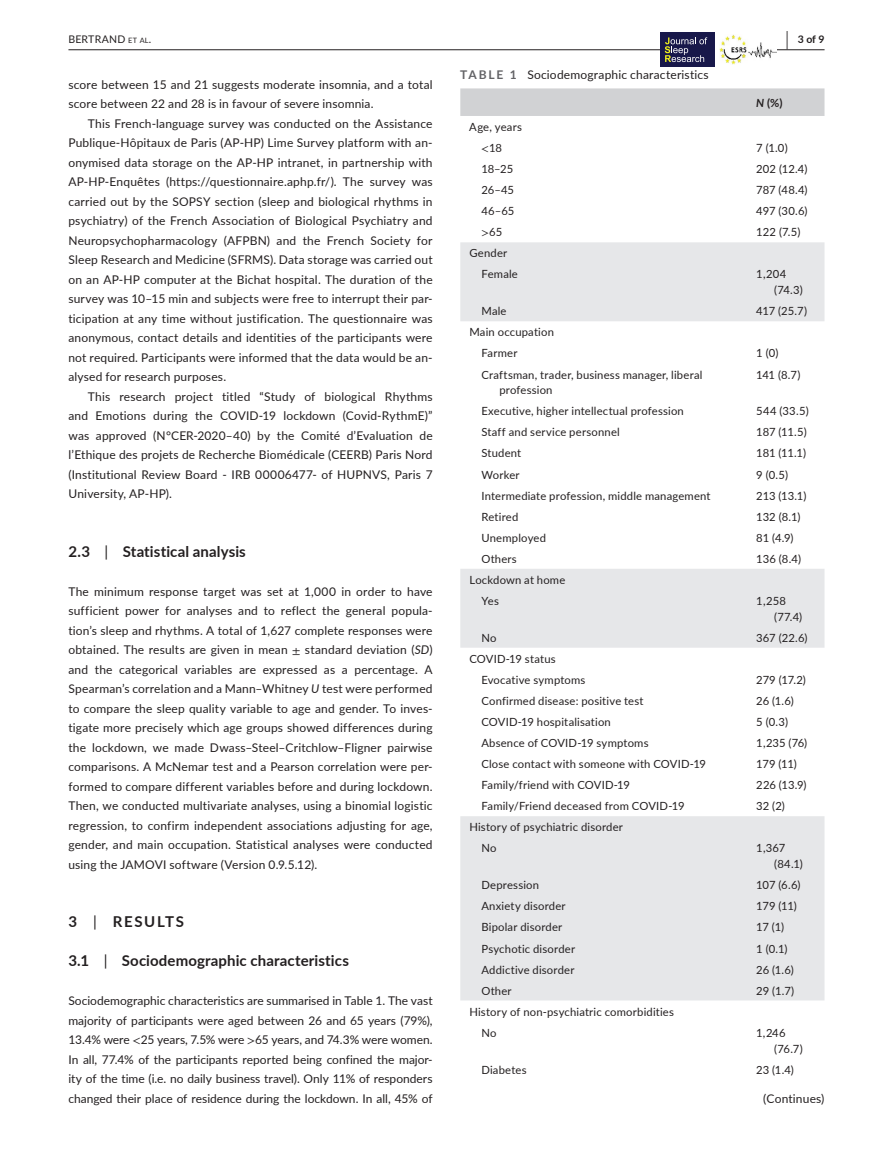
<style>
.page{position:relative;width:893px;height:1174px;background:#fff}
.page>*{position:absolute;margin:0;border:0;box-sizing:border-box;transform-origin:0 0}
.t1{font:700 15px "Lato";letter-spacing:.01em;color:#231f20}
.t2{font:700 15px "Lato";letter-spacing:.105em;color:#231f20}
.t3{font:12px/19.5px "Lato";letter-spacing:.015em;color:#231f20;text-align:justify}
.t4{font:11.25px/21px "Lato";letter-spacing:.015em;color:#231f20}
.t5{font:700 11.25px "Lato";color:#231f20}
.t6{font:10.5px "Lato";letter-spacing:.02em;color:#231f20}
.t7{font:700 10.5px "Lato";color:#231f20}
.s1{font-size:7.35px}
.s2{font-size:19.5px}
.s3{font-weight:700;color:#636366}
.s4{font-style:italic}
.s5{font-family:"STIX"}
.s6{font-weight:400}
</style>
<div class="page">
<hr style="left:68px;top:49px;width:756px;height:1px;background:#231f20">
<div style="left:660px;top:33px;width:116px;height:34px;background:#fff"></div>
<div style="left:660px;top:33px;width:55px;height:34px;background:#18184a"></div>
<svg style="left:665px;top:37px;width:42px;height:25px"></svg>
<img style="left:719px;top:35px;width:57px;height:30px">
<div style="left:460px;top:88px;width:364px;height:28px;background:#d1d2d4"></div>
<svg style="left:460px;top:242px;width:364px;height:758px"></svg>
<p class="t6" style="left:68px;top:31px;width:85px">BERTRAND <span class="s1">et al</span>.</p>
<p class="t7" style="left:786px;top:31px;width:40px"><span class="s2">|</span> 3 of 9</p>
<p class="t3" style="left:68px;top:74px;width:366px">score between 15 and 21 suggests moderate insomnia, and a total score between 22 and 28 is in favour of severe insomnia.</p>
<p class="t3" style="left:68px;top:113px;width:366px;text-indent:20px">This French-language survey was conducted on the Assistance Publique-Hôpitaux de Paris (AP-HP) Lime Survey platform with an&shy;onymised data storage on the AP-HP intranet, in partnership with AP-HP-Enquêtes (https://questionnaire.aphp.fr/). The survey was carried out by the SOPSY section (sleep and biological rhythms in psychiatry) of the French Association of Biological Psychiatry and Neuropsychopharmacology (AFPBN) and the French Society for Sleep Research and Medicine (SFRMS). Data storage was carried out on an AP-HP computer at the Bichat hospital. The duration of the survey was 10–15 min and subjects were free to interrupt their par&shy;ticipation at any time without justification. The questionnaire was anonymous, contact details and identities of the participants were not required. Participants were informed that the data would be an&shy;alysed for research purposes.</p>
<p class="t3" style="left:68px;top:386px;width:366px;text-indent:20px">This research project titled “Study of biological Rhythms and Emotions during the COVID-19 lockdown (Covid-RythmE)” was approved (N°CER-2020–40) by the Comité d’Evaluation de l’Ethique des projets de Recherche Biomédicale (CEERB) Paris Nord (Institutional Review Board - IRB 00006477- of HUPNVS, Paris 7<br>University, AP-HP).</p>
<p class="t3" style="left:460px;top:64px;width:250px"><span class="s3">TABLE 1</span> Sociodemographic characteristics</p>
<p class="t5" style="left:756px;top:94px;width:28px"><span class="s4">N</span> (%)</p>
<p class="t4" style="left:481px;top:116px;width:42px;text-indent:-12px">Age, years <span class="s5">&lt;</span>18</p>
<p class="t4" style="left:756px;top:137px;width:33px">7 (1.0)</p>
<p class="t4" style="left:481px;top:158px;width:34px">18–25</p>
<p class="t4" style="left:756px;top:158px;width:53px">202 (12.4)</p>
<p class="t4" style="left:481px;top:179px;width:34px">26–45</p>
<p class="t4" style="left:756px;top:179px;width:53px">787 (48.4)</p>
<p class="t4" style="left:481px;top:200px;width:35px">46–65</p>
<p class="t4" style="left:756px;top:200px;width:53px">497 (30.6)</p>
<p class="t4" style="left:481px;top:221px;width:22px"><span class="s5">&gt;</span>65</p>
<p class="t4" style="left:756px;top:221px;width:46px">122 (7.5)</p>
<p class="t4" style="left:481px;top:242px;width:38px;text-indent:-12px">Gender<br>Female</p>
<p class="t4" style="left:774px;top:266px;width:30px;line-height:15.8px;text-indent:-18px">1,204 (74.3)</p>
<p class="t4" style="left:481px;top:300px;width:27px">Male</p>
<p class="t4" style="left:756px;top:300px;width:52px">417 (25.7)</p>
<p class="t4" style="left:481px;top:321px;width:74px;text-indent:-12px">Main occupation<br>Farmer</p>
<p class="t4" style="left:756px;top:342px;width:24px">1 (0)</p>
<p class="t4" style="left:499px;top:366px;width:205px;line-height:15.8px;text-indent:-18px">Craftsman, trader, business manager, liberal profession</p>
<p class="t4" style="left:756px;top:363px;width:46px">141 (8.7)</p>
<p class="t4" style="left:481px;top:400px;width:204px">Executive, higher intellectual profession</p>
<p class="t4" style="left:756px;top:400px;width:54px">544 (33.5)</p>
<p class="t4" style="left:481px;top:421px;width:140px">Staff and service personnel</p>
<p class="t4" style="left:756px;top:421px;width:52px">187 (11.5)</p>
<p class="t4" style="left:481px;top:442px;width:41px">Student</p>
<p class="t4" style="left:756px;top:442px;width:51px">181 (11.1)</p>
<p class="t4" style="left:481px;top:463px;width:40px">Worker</p>
<p class="t4" style="left:756px;top:463px;width:33px">9 (0.5)</p>
<p class="t4" style="left:481px;top:484px;width:231px">Intermediate profession, middle management</p>
<p class="t4" style="left:756px;top:484px;width:52px">213 (13.1)</p>
<p class="t4" style="left:481px;top:505px;width:39px">Retired</p>
<p class="t4" style="left:756px;top:505px;width:46px">132 (8.1)</p>
<p class="t4" style="left:481px;top:526px;width:66px">Unemployed</p>
<p class="t4" style="left:756px;top:526px;width:39px">81 (4.9)</p>
<p class="t4" style="left:481px;top:548px;width:37px">Others</p>
<p class="t4" style="left:756px;top:548px;width:46px">136 (8.4)</p>
<p class="t4" style="left:481px;top:569px;width:86px;text-indent:-12px">Lockdown at home<br>Yes</p>
<p class="t1" style="left:68px;top:540px;width:179px">2.3 <span class="s6">|</span> Statistical analysis</p>
<p class="t3" style="left:68px;top:581px;width:366px">The minimum response target was set at 1,000 in order to have sufficient power for analyses and to reflect the general popula&shy;tion’s sleep and rhythms. A total of 1,627 complete responses were obtained. The results are given in mean <span class="s5">±</span> standard deviation (<span class="s4">SD</span>) and the categorical variables are expressed as a percentage. A Spearman’s correlation and a Mann–Whitney <span class="s4">U</span> test were performed to compare the sleep quality variable to age and gender. To inves&shy;tigate more precisely which age groups showed differences during the lockdown, we made Dwass–Steel–Critchlow–Fligner pairwise comparisons. A McNemar test and a Pearson correlation were per&shy;formed to compare different variables before and during lockdown.<br>Then, we conducted multivariate analyses, using a binomial logistic regression, to confirm independent associations adjusting for age, gender, and main occupation. Statistical analyses were conducted using the JAMOVI software (Version 0.9.5.12).</p>
<p class="t4" style="left:774px;top:592px;width:29px;line-height:15.8px;text-indent:-18px">1,258 (77.4)</p>
<p class="t4" style="left:481px;top:626px;width:17px">No</p>
<p class="t4" style="left:756px;top:626px;width:53px">367 (22.6)</p>
<p class="t4" style="left:481px;top:648px;width:106px;text-indent:-12px">COVID-19 status<br>Evocative symptoms</p>
<p class="t4" style="left:756px;top:669px;width:51px">279 (17.2)</p>
<p class="t4" style="left:481px;top:690px;width:164px">Confirmed disease: positive test</p>
<p class="t4" style="left:756px;top:690px;width:39px">26 (1.6)</p>
<p class="t4" style="left:481px;top:711px;width:131px">COVID-19 hospitalisation</p>
<p class="t4" style="left:756px;top:711px;width:33px">5 (0.3)</p>
<p class="t4" style="left:481px;top:732px;width:169px">Absence of COVID-19 symptoms</p>
<p class="t4" style="left:756px;top:732px;width:52px">1,235 (76)</p>
<p class="t4" style="left:481px;top:753px;width:226px">Close contact with someone with COVID-19</p>
<p class="t4" style="left:756px;top:753px;width:42px">179 (11)</p>
<p class="t4" style="left:481px;top:774px;width:150px">Family/friend with COVID-19</p>
<p class="t4" style="left:756px;top:774px;width:52px">226 (13.9)</p>
<p class="t4" style="left:481px;top:795px;width:205px">Family/Friend deceased from COVID-19</p>
<p class="t4" style="left:756px;top:795px;width:30px">32 (2)</p>
<p class="t4" style="left:481px;top:816px;width:143px;text-indent:-12px">History of psychiatric disorder<br>No</p>
<p class="t4" style="left:774px;top:840px;width:30px;line-height:15.8px;text-indent:-18px">1,367 (84.1)</p>
<p class="t2" style="left:68px;top:911px;width:117px">3 <span class="s6">|</span> RESULTS</p>
<p class="t1" style="left:68px;top:950px;width:282px">3.1 <span class="s6">|</span> Sociodemographic characteristics</p>
<p class="t3" style="left:68px;top:990px;width:366px">Sociodemographic characteristics are summarised in Table 1. The vast majority of participants were aged between 26 and 65 years (79%), 13.4% were <span class="s5">&lt;</span>25 years, 7.5% were <span class="s5">&gt;</span>65 years, and 74.3% were women.<br>In all, 77.4% of the participants reported being confined the major&shy;ity of the time (i.e. no daily business travel). Only 11% of responders changed their place of residence during the lockdown. In all, 45% of</p>
<p class="t4" style="left:481px;top:874px;width:59px">Depression</p>
<p class="t4" style="left:756px;top:874px;width:46px">107 (6.6)</p>
<p class="t4" style="left:481px;top:895px;width:86px">Anxiety disorder</p>
<p class="t4" style="left:756px;top:895px;width:42px">179 (11)</p>
<p class="t4" style="left:481px;top:916px;width:82px">Bipolar disorder</p>
<p class="t4" style="left:756px;top:916px;width:29px">17 (1)</p>
<p class="t4" style="left:481px;top:937px;width:95px">Psychotic disorder</p>
<p class="t4" style="left:756px;top:937px;width:33px">1 (0.1)</p>
<p class="t4" style="left:481px;top:958px;width:95px">Addictive disorder</p>
<p class="t4" style="left:756px;top:958px;width:39px">26 (1.6)</p>
<p class="t4" style="left:481px;top:979px;width:32px">Other</p>
<p class="t4" style="left:756px;top:979px;width:39px">29 (1.7)</p>
<p class="t4" style="left:481px;top:1000px;width:194px;text-indent:-12px">History of non-psychiatric comorbidities<br>No</p>
<p class="t4" style="left:774px;top:1024px;width:30px;line-height:15.8px;text-indent:-18px">1,246 (76.7)</p>
<p class="t4" style="left:481px;top:1058px;width:47px">Diabetes</p>
<p class="t4" style="left:756px;top:1058px;width:39px">23 (1.4)</p>
<p class="t3" style="left:763px;top:1088px;width:63px">(Continues)</p>
</div>
